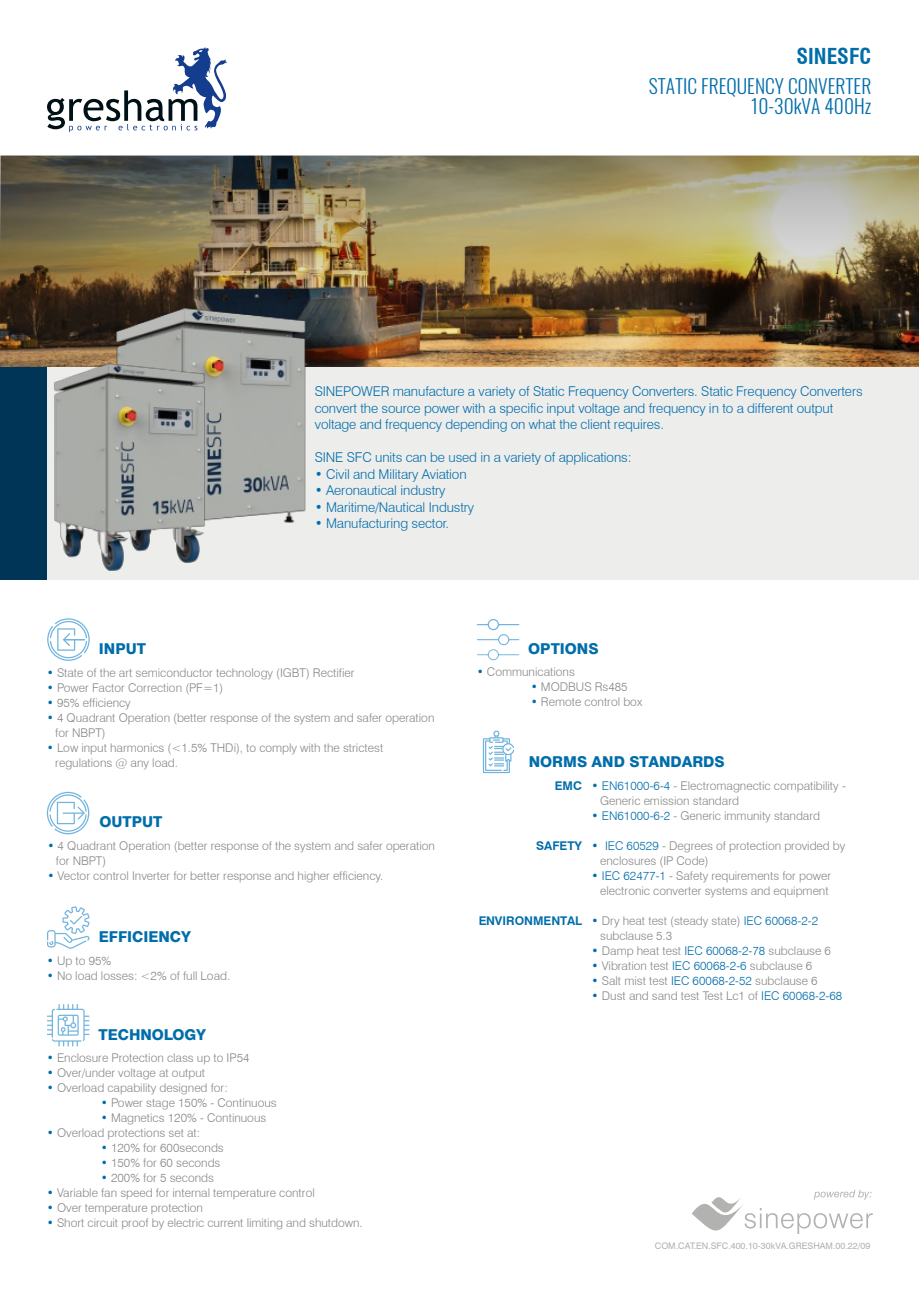
<style>
.page{position:relative;width:919px;height:1289px;background:#fff}
.page>*{position:absolute;margin:0;border:0;box-sizing:border-box;transform-origin:0 0}
.t1{font:700 condensed 21.45px "Swiss 721 BT";color:#006dab}
.t2{font:300 19.5px/20.4px "Oswald";color:#006dab;text-align:right}
.t3{font:800 15px "Swiss 721 BT";color:#006dab}
.t4{font:300 13.5px/16.5px "Swiss 721 BT";letter-spacing:-.005em;color:#006dab}
.t5{font:300 12px/15px "Swiss 721 BT";color:#878686}
.t6{font:700 12px "Swiss 721 BT";color:#006dab}
.t7{font:9px "Swiss 721 BT";color:#b2b2b1}
.s1{color:#006dab}
</style>
<div class="page">
<svg style="left:477px;top:619px;width:42px;height:41px"></svg>
<svg style="left:47px;top:791px;width:42px;height:43px"></svg>
<svg style="left:47px;top:618px;width:43px;height:43px"></svg>
<img style="left:0;top:155px;width:918px;height:212px">
<div style="left:0;top:367px;width:918px;height:213px;background:#ededec"></div>
<div style="left:0;top:367px;width:47px;height:213px;background:#003557"></div>
<svg style="left:47px;top:906px;width:42px;height:42px"></svg>
<svg style="left:483px;top:730px;width:31px;height:43px"></svg>
<svg style="left:47px;top:1004px;width:42px;height:42px"></svg>
<img style="left:115px;top:307px;width:191px;height:216px">
<img style="left:51px;top:362px;width:157px;height:209px">
<svg style="left:692px;top:1189px;width:180px;height:45px"></svg>
<svg style="left:47px;top:47px;width:180px;height:85px"></svg>
<h1 class="t1" style="left:796px;top:43px;width:76px">SINESFC</h1>
<h2 class="t2" style="left:648px;top:73px;width:224px">STATIC FREQUENCY CONVERTER<br>10-30kVA 400Hz</h2>
<p class="t4" style="left:315px;top:383px;width:549px">SINEPOWER manufacture a variety of Static Frequency Converters. Static Frequency Converters convert the source power with a specific input voltage and frequency in to a different output voltage and frequency depending on what the client requires.</p>
<p class="t4" style="left:315px;top:449px;width:318px">SINE SFC units can be used in a variety of applications:</p>
<p class="t4" style="left:315px;top:465px;width:153px">• Civil and Military Aviation</p>
<p class="t4" style="left:315px;top:482px;width:132px">• Aeronautical industry</p>
<p class="t4" style="left:315px;top:498px;width:161px">• Maritime/Nautical Industry</p>
<p class="t4" style="left:315px;top:515px;width:136px">• Manufacturing sector.</p>
<p class="t3" style="left:99px;top:639px;width:49px">INPUT</p>
<p class="t5" style="left:47px;top:664px;width:309px"><span class="s1">•</span> State of the art semiconductor technology (IGBT) Rectifier</p>
<p class="t5" style="left:47px;top:679px;width:178px"><span class="s1">•</span> Power Factor Correction (PF=1)</p>
<p class="t5" style="left:47px;top:694px;width:86px"><span class="s1">•</span> 95% efficiency</p>
<p class="t5" style="left:55px;top:709px;width:380px;text-indent:-9px"><span class="s1">•</span> 4 Quadrant Operation (better response of the system and safer operation for NBPT)</p>
<p class="t5" style="left:55px;top:739px;width:329px;text-indent:-9px"><span class="s1">•</span> Low input harmonics (&lt;1.5% THDi), to comply with the strictest regulations @ any load.</p>
<p class="t3" style="left:99px;top:812px;width:65px">OUTPUT</p>
<p class="t5" style="left:56px;top:838px;width:380px;text-indent:-9px"><span class="s1">•</span> 4 Quadrant Operation (better response of the system and safer operation for NBPT)</p>
<p class="t5" style="left:47px;top:868px;width:337px"><span class="s1">•</span> Vector control Inverter for better response and higher efficiency.</p>
<p class="t3" style="left:99px;top:927px;width:94px">EFFICIENCY</p>
<p class="t5" style="left:47px;top:952px;width:66px"><span class="s1">•</span> Up to 95%</p>
<p class="t5" style="left:47px;top:967px;width:185px"><span class="s1">•</span> No load losses: &lt;2% of full Load.</p>
<p class="t3" style="left:98px;top:1025px;width:109px">TECHNOLOGY</p>
<p class="t5" style="left:47px;top:1050px;width:204px"><span class="s1">•</span> Enclosure Protection class up to IP54</p>
<p class="t5" style="left:47px;top:1065px;width:160px"><span class="s1">•</span> Over/under voltage at output</p>
<p class="t5" style="left:47px;top:1080px;width:182px"><span class="s1">•</span> Overload capability designed for:</p>
<p class="t5" style="left:101px;top:1095px;width:177px"><span class="s1">•</span> Power stage 150% - Continuous</p>
<p class="t5" style="left:101px;top:1110px;width:167px"><span class="s1">•</span> Magnetics 120% - Continuous</p>
<p class="t5" style="left:47px;top:1125px;width:155px"><span class="s1">•</span> Overload protections set at:</p>
<p class="t5" style="left:101px;top:1140px;width:124px"><span class="s1">•</span> 120% for 600seconds</p>
<p class="t5" style="left:101px;top:1155px;width:121px"><span class="s1">•</span> 150% for 60 seconds</p>
<p class="t5" style="left:101px;top:1170px;width:115px"><span class="s1">•</span> 200% for 5 seconds</p>
<p class="t5" style="left:47px;top:1185px;width:269px"><span class="s1">•</span> Variable fan speed for internal temperature control</p>
<p class="t5" style="left:47px;top:1200px;width:158px"><span class="s1">•</span> Over temperature protection</p>
<p class="t5" style="left:47px;top:1215px;width:317px"><span class="s1">•</span> Short circuit proof by electric current limiting and shutdown.</p>
<p class="t3" style="left:528px;top:639px;width:72px">OPTIONS</p>
<p class="t5" style="left:476px;top:664px;width:100px"><span class="s1">•</span> Communications</p>
<p class="t5" style="left:530px;top:679px;width:98px"><span class="s1">•</span> MODBUS Rs485</p>
<p class="t5" style="left:530px;top:694px;width:113px"><span class="s1">•</span> Remote control box</p>
<p class="t3" style="left:528px;top:752px;width:197px">NORMS AND STANDARDS</p>
<p class="t6" style="left:555px;top:778px;width:29px">EMC</p>
<p class="t5" style="left:600px;top:778px;width:247px;text-indent:-9px"><span class="s1">• EN61000-6-4</span> - Electromagnectic compatibility -<br>Generic emission standard</p>
<p class="t5" style="left:591px;top:808px;width:230px"><span class="s1">• EN61000-6-2</span> - Generic immunity standard</p>
<p class="t5" style="left:600px;top:838px;width:247px;text-indent:-9px"><span class="s1">• IEC 60529</span> - Degrees of protection provided by enclosures (IP Code)</p>
<p class="t5" style="left:591px;top:868px;width:241px;text-align:center"><span class="s1">• IEC 62477-1</span> - Safety requirements for power electronic converter systems and equipment</p>
<p class="t5" style="left:600px;top:913px;width:219px;text-indent:-9px"><span class="s1">•</span> Dry heat test (steady state) <span class="s1">IEC 60068-2-2 </span>subclause 5.3</p>
<p class="t5" style="left:591px;top:943px;width:241px"><span class="s1">•</span> Damp heat test <span class="s1">IEC 60068-2-78</span> subclause 6</p>
<p class="t5" style="left:591px;top:958px;width:222px"><span class="s1">•</span> Vibration test <span class="s1">IEC 60068-2-6</span> subclause 6</p>
<p class="t5" style="left:591px;top:973px;width:227px"><span class="s1">•</span> Salt mist test <span class="s1">IEC 60068-2-52</span> subclause 6</p>
<p class="t5" style="left:591px;top:988px;width:252px"><span class="s1">•</span> Dust and sand test Test Lc1 of <span class="s1">IEC 60068-2-68</span></p>
<p class="t6" style="left:536px;top:838px;width:47px">SAFETY</p>
<p class="t6" style="left:478px;top:913px;width:105px">ENVIRONMENTAL</p>
<p class="t7" style="left:655px;top:1240px;width:217px">COM.CAT.EN.SFC.400.10-30kVA.GRESHAM.00.22/09</p>
</div>
